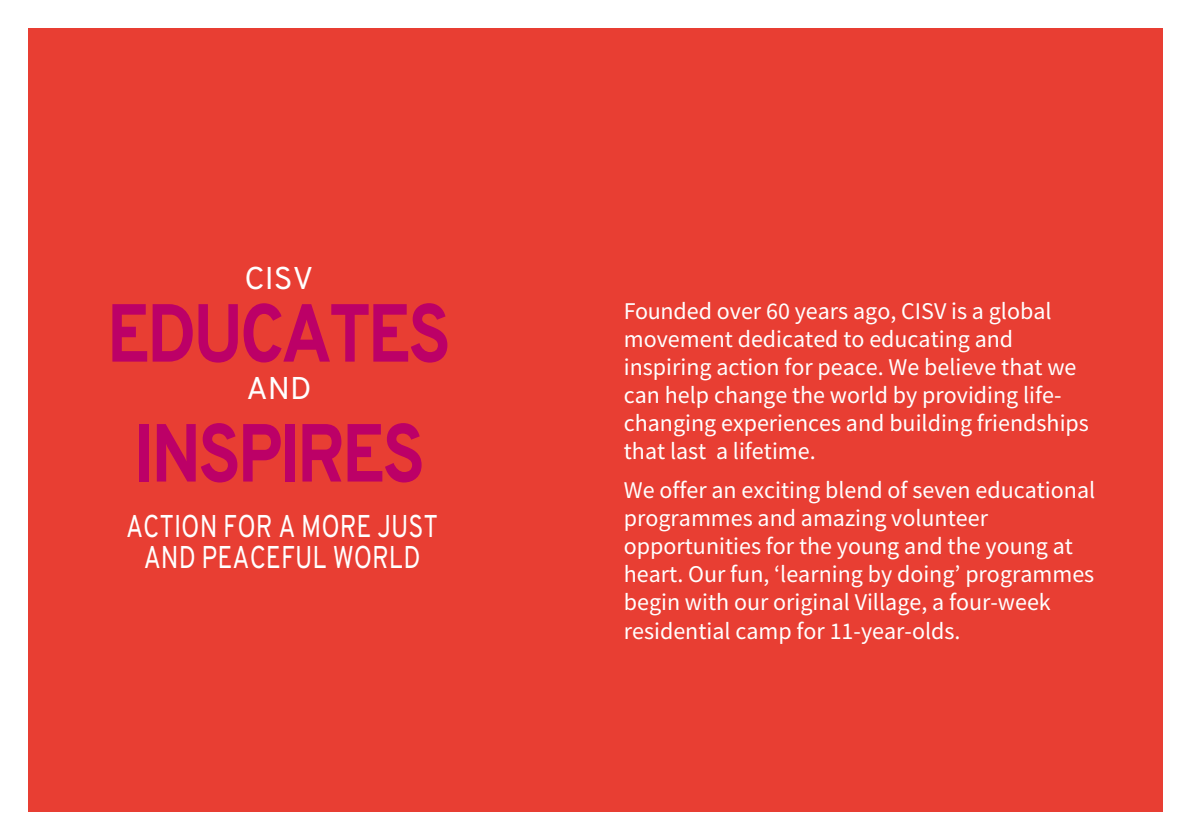
<style>
.page{position:relative;width:1191px;height:840px;background:#fff}
.page>*{position:absolute;margin:0;border:0;box-sizing:border-box;transform-origin:0 0}
.t1{font:800 82px "Overpass";letter-spacing:-.045em;color:#bc0067;scale:.85 1}
.t2{font:31.4px/30px "Overpass";color:#fff;text-align:center;scale:.8 1}
.t3{font:31.4px "Overpass";color:#fff}
.t4{font:24px/28px "Source Sans Pro";color:#fff}
</style>
<div class="page">
<div style="left:28px;top:28px;width:539px;height:783px;background:#e83e33"></div>
<div style="left:558px;top:28px;width:604px;height:783px;background:#e83e33"></div>
<p class="t3" style="left:244px;top:259px;width:70px">CISV</p>
<p class="t1" style="left:107px;top:282px;width:406px">EDUCATES</p>
<p class="t3" style="left:247px;top:369px;width:67px">AND</p>
<p class="t1" style="left:133px;top:401px;width:345px">INSPIRES</p>
<p class="t2" style="left:126px;top:511px;width:392px">ACTION FOR A MORE JUST<br>AND PEACEFUL WORLD</p>
<p class="t4" style="left:624px;top:296px;width:466px">Founded over 60 years ago, CISV is a global movement dedicated to educating and inspiring action for peace. We believe that we can help change the world by providing life&shy;changing experiences and building friendships that last a lifetime.</p>
<p class="t4" style="left:624px;top:476px;width:473px">We offer an exciting blend of seven educational programmes and amazing volunteer opportunities for the young and the young at heart. Our fun, ‘learning by doing’ programmes begin with our original Village, a four-week residential camp for 11-year-olds.</p>
</div>
